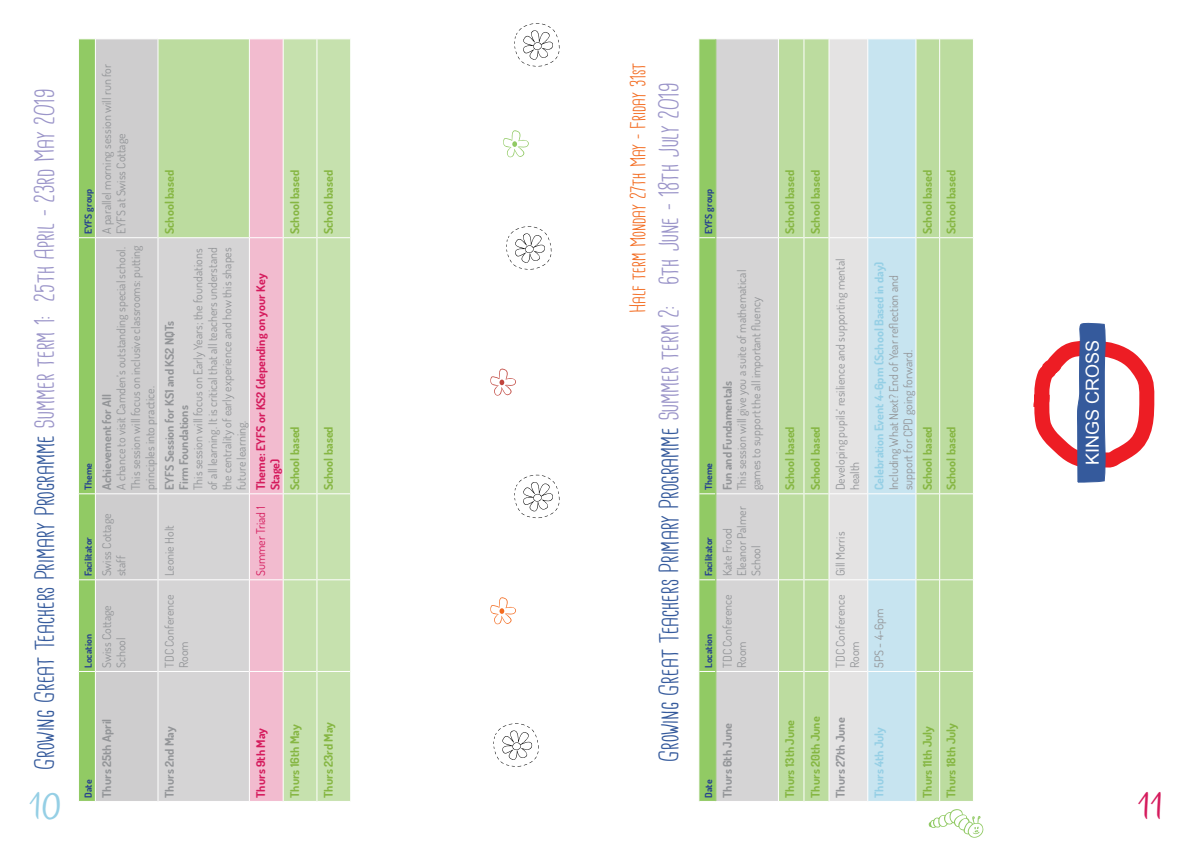
<style>
.page{position:relative;width:1191px;height:842px;background:#fff}
.page>*{position:absolute;margin:0;border:0;box-sizing:border-box;transform-origin:0 0}
.t1{font:40px "Gunny Rewritten";color:#95cfe5}
.t2{font:40px "Gunny Rewritten";color:#d51b5d}
.t3{font:26px "Cardenio Modern";color:#355a9c}
.t4{font:20px "Cardenio Modern";color:#f36c21}
.t5{font:18px "Arial";color:#fff}
.t6{font:12px/14.4px "Dosis";color:#939598}
.t7{font:700 12px "Dosis";color:#86b643}
.t8{font:700 12px/14.4px "Dosis";color:#939598}
.t9{font:700 12px "Dosis";color:#85b642}
.t10{font:700 12px/14.4px "Dosis";color:#d51b5d}
.t11{font:700 12px "Dosis";color:#95cfe5}
.t12{font:12px "Dosis";color:#d51b5d}
.t13{font:700 9.7px "Dosis";color:#25408f}
.s1{color:#9b95c9}
</style>
<div class="page">
<div style="left:96px;top:39px;width:61px;height:762px;background:#cecdce"></div>
<div style="left:158px;top:238px;width:91px;height:563px;background:#d5d4d5"></div>
<div style="left:158px;top:39px;width:91px;height:199px;background:#bcdc9f"></div>
<div style="left:250px;top:39px;width:33px;height:762px;background:#f2bbcf"></div>
<div style="left:284px;top:39px;width:66px;height:762px;background:#c6e1ae"></div>
<svg style="left:78px;top:39px;width:17px;height:762px;background:#98cd6e"></svg>
<hr style="left:158px;top:671px;width:91px;height:1px;background:#fff">
<hr style="left:158px;top:579px;width:91px;height:1px;background:#fff">
<hr style="left:158px;top:493px;width:91px;height:1px;background:#fff">
<hr style="left:250px;top:671px;width:33px;height:1px;background:#fff">
<hr style="left:250px;top:579px;width:33px;height:1px;background:#fff">
<hr style="left:250px;top:493px;width:33px;height:1px;background:#fff">
<hr style="left:250px;top:237px;width:33px;height:1px;background:#fff">
<hr style="left:284px;top:671px;width:32px;height:1px;background:#fff">
<hr style="left:284px;top:579px;width:32px;height:1px;background:#fff">
<hr style="left:284px;top:493px;width:32px;height:1px;background:#fff">
<hr style="left:284px;top:237px;width:32px;height:1px;background:#fff">
<hr style="left:316px;top:671px;width:1px;height:131px;background:#fff">
<hr style="left:316px;top:580px;width:1px;height:91px;background:#fff">
<hr style="left:317px;top:671px;width:33px;height:1px;background:#fff">
<hr style="left:316px;top:494px;width:1px;height:86px;background:#fff">
<hr style="left:317px;top:579px;width:33px;height:1px;background:#fff">
<hr style="left:316px;top:238px;width:1px;height:256px;background:#fff">
<hr style="left:317px;top:493px;width:33px;height:1px;background:#fff">
<hr style="left:316px;top:38px;width:1px;height:200px;background:#fff">
<hr style="left:317px;top:237px;width:33px;height:1px;background:#fff">
<hr style="left:96px;top:671px;width:61px;height:1px;background:#fff">
<hr style="left:96px;top:579px;width:61px;height:1px;background:#fff">
<hr style="left:96px;top:493px;width:61px;height:1px;background:#fff">
<hr style="left:96px;top:237px;width:61px;height:1px;background:#fff">
<hr style="left:158px;top:237px;width:91px;height:1px;background:#fff">
<div style="left:716px;top:39px;width:62px;height:762px;background:#d5d4d5"></div>
<svg style="left:940px;top:39px;width:33px;height:762px;background:#bddca0"></svg>
<svg style="left:699px;top:38px;width:17px;height:764px;background:#94cb68"></svg>
<hr style="left:716px;top:671px;width:62px;height:1px;background:#fff">
<hr style="left:716px;top:579px;width:62px;height:1px;background:#fff">
<hr style="left:716px;top:493px;width:62px;height:1px;background:#fff">
<hr style="left:716px;top:237px;width:62px;height:1px;background:#fff">
<hr style="left:715px;top:671px;width:1px;height:130px;background:#91ca64">
<hr style="left:715px;top:580px;width:1px;height:91px;background:#91ca64">
<hr style="left:715px;top:494px;width:1px;height:86px;background:#91ca64">
<hr style="left:715px;top:238px;width:1px;height:256px;background:#91ca64">
<hr style="left:715px;top:39px;width:1px;height:199px;background:#91ca64">
<svg style="left:779px;top:39px;width:160px;height:763px;background:#cae1ca"></svg>
<hr style="left:940px;top:671px;width:33px;height:1px;background:#fff">
<hr style="left:940px;top:579px;width:33px;height:1px;background:#fff">
<hr style="left:940px;top:493px;width:33px;height:1px;background:#fff">
<hr style="left:940px;top:237px;width:33px;height:1px;background:#fff">
<svg style="left:493px;top:723px;width:45px;height:44px"></svg>
<svg style="left:514px;top:475px;width:45px;height:43px"></svg>
<svg style="left:506px;top:226px;width:45px;height:44px"></svg>
<svg style="left:514px;top:23px;width:45px;height:43px"></svg>
<svg style="left:490px;top:597px;width:26px;height:28px"></svg>
<svg style="left:490px;top:368px;width:26px;height:28px"></svg>
<svg style="left:503px;top:130px;width:26px;height:28px"></svg>
<svg style="left:1033px;top:322px;width:122px;height:161px"></svg>
<svg style="left:928px;top:809px;width:55px;height:29px"></svg>
<h3 class="t4" style="left:626px;top:313px;width:252px;rotate:-90deg">Half term Monday 27th May - Friday 31st</h3>
<p class="t6" style="left:99px;top:234px;width:172px;rotate:-90deg">A parallel morning session will run for<br>EYFS at Swiss Cottage</p>
<h2 class="t3" style="left:30px;top:770px;width:682px;rotate:-90deg">Growing Great Teachers Primary Programme <span class="s1">Summer term 1: 25th April - 23rd May 2019</span></h2>
<h2 class="t3" style="left:653px;top:762px;width:681px;rotate:-90deg">Growing Great Teachers Primary Programme <span class="s1">Summer term 2: 6th June - 18th July 2019</span></h2>
<p class="t13" style="left:82px;top:798px;width:20px;rotate:-90deg">Date</p>
<p class="t7" style="left:321px;top:234px;width:65px;rotate:-90deg">School based</p>
<p class="t7" style="left:807px;top:234px;width:65px;rotate:-90deg">School based</p>
<p class="t7" style="left:162px;top:234px;width:65px;rotate:-90deg">School based</p>
<p class="t7" style="left:287px;top:234px;width:65px;rotate:-90deg">School based</p>
<p class="t7" style="left:782px;top:234px;width:65px;rotate:-90deg">School based</p>
<p class="t7" style="left:919px;top:234px;width:65px;rotate:-90deg">School based</p>
<p class="t7" style="left:943px;top:234px;width:65px;rotate:-90deg">School based</p>
<p class="t13" style="left:82px;top:234px;width:47px;rotate:-90deg">EYFS group</p>
<p class="t13" style="left:702px;top:234px;width:47px;rotate:-90deg">EYFS group</p>
<p class="t6" style="left:114px;top:490px;width:246px;rotate:-90deg">A chance to visit Camden’s outstanding special school.<br>This session will focus on inclusive classrooms: putting principles into practice.</p>
<p class="t6" style="left:191px;top:490px;width:244px;text-align:justify;rotate:-90deg">This session will focus on Early Years; the foundations of all learning. It is critical that all teachers understand the centrality of early experience and how this shapes future learning.</p>
<p class="t6" style="left:833px;top:490px;width:233px;rotate:-90deg">Developing pupils’ resilience and supporting mental health</p>
<p class="t11" style="left:871px;top:490px;width:230px;rotate:-90deg">Celebration Event 4-6pm (School Based in day)</p>
<p class="t6" style="left:734px;top:490px;width:222px;rotate:-90deg">This session will give you a suite of mathematical games to support the all important fluency</p>
<p class="t10" style="left:253px;top:490px;width:218px;rotate:-90deg">Theme: EYFS or KS2 (depending on your Key<br>Stage)</p>
<p class="t6" style="left:886px;top:490px;width:217px;rotate:-90deg">Including What Next? End of Year reflection and support for CPD going forward.</p>
<p class="t8" style="left:162px;top:490px;width:171px;rotate:-90deg">EYFS Session for KS1 and KS2 NQTs<br>Firm Foundations</p>
<h3 class="t5" style="left:1080px;top:465px;width:127px;rotate:-90deg">Kin gs Cross</h3>
<p class="t8" style="left:720px;top:490px;width:111px;rotate:-90deg">Fun and Fundamentals</p>
<p class="t8" style="left:99px;top:490px;width:98px;rotate:-90deg">Achievement for All</p>
<p class="t7" style="left:321px;top:490px;width:65px;rotate:-90deg">School based</p>
<p class="t7" style="left:807px;top:490px;width:65px;rotate:-90deg">School based</p>
<p class="t7" style="left:287px;top:490px;width:65px;rotate:-90deg">School based</p>
<p class="t7" style="left:782px;top:490px;width:65px;rotate:-90deg">School based</p>
<p class="t7" style="left:919px;top:490px;width:65px;rotate:-90deg">School based</p>
<p class="t7" style="left:943px;top:490px;width:65px;rotate:-90deg">School based</p>
<p class="t13" style="left:82px;top:490px;width:29px;rotate:-90deg">Theme</p>
<p class="t13" style="left:702px;top:490px;width:29px;rotate:-90deg">Theme</p>
<p class="t6" style="left:720px;top:576px;width:71px;rotate:-90deg">Kate Frood<br>Eleanor Palmer<br>School</p>
<p class="t12" style="left:253px;top:576px;width:71px;rotate:-90deg">Summer Triad 1</p>
<p class="t6" style="left:99px;top:576px;width:64px;rotate:-90deg">Swiss Cottage staff</p>
<p class="t6" style="left:162px;top:576px;width:53px;rotate:-90deg">Leonie Holt</p>
<p class="t6" style="left:833px;top:576px;width:46px;rotate:-90deg">Gill Morris</p>
<p class="t13" style="left:82px;top:576px;width:41px;rotate:-90deg">Facilitator</p>
<p class="t13" style="left:702px;top:576px;width:41px;rotate:-90deg">Facilitator</p>
<p class="t6" style="left:833px;top:668px;width:75px;rotate:-90deg">TDC Conference<br>Room</p>
<p class="t6" style="left:162px;top:668px;width:75px;rotate:-90deg">TDC Conference<br>Room</p>
<p class="t6" style="left:720px;top:668px;width:75px;rotate:-90deg">TDC Conference<br>Room</p>
<p class="t6" style="left:99px;top:668px;width:64px;rotate:-90deg">Swiss Cottage<br>School</p>
<p class="t6" style="left:871px;top:668px;width:61px;rotate:-90deg">5PS - 4-6pm</p>
<p class="t13" style="left:82px;top:668px;width:35px;rotate:-90deg">Location</p>
<p class="t13" style="left:702px;top:668px;width:35px;rotate:-90deg">Location</p>
<p class="t9" style="left:807px;top:798px;width:83px;rotate:-90deg">Thurs 20th June</p>
<p class="t8" style="left:833px;top:798px;width:82px;rotate:-90deg">Thurs 27th June</p>
<p class="t8" style="left:99px;top:798px;width:81px;rotate:-90deg">Thurs 25th April</p>
<p class="t9" style="left:782px;top:798px;width:80px;rotate:-90deg">Thurs 13th June</p>
<p class="t9" style="left:321px;top:798px;width:77px;rotate:-90deg">Thurs 23rd May</p>
<p class="t9" style="left:943px;top:798px;width:76px;rotate:-90deg">Thurs 18th July</p>
<p class="t8" style="left:720px;top:798px;width:77px;rotate:-90deg">Thurs 6th June</p>
<p class="t7" style="left:287px;top:798px;width:75px;rotate:-90deg">Thurs 16th May</p>
<p class="t9" style="left:919px;top:798px;width:73px;rotate:-90deg">Thurs 11th July</p>
<p class="t8" style="left:162px;top:798px;width:73px;rotate:-90deg">Thurs 2nd May</p>
<p class="t11" style="left:871px;top:798px;width:73px;rotate:-90deg">Thurs 4th July</p>
<p class="t10" style="left:253px;top:798px;width:71px;rotate:-90deg">Thurs 9th May</p>
<p class="t13" style="left:702px;top:798px;width:20px;rotate:-90deg">Date</p>
<h1 class="t1" style="left:28px;top:781px;width:34px">10</h1>
<h1 class="t2" style="left:1137px;top:781px;width:27px">11</h1>
</div>
